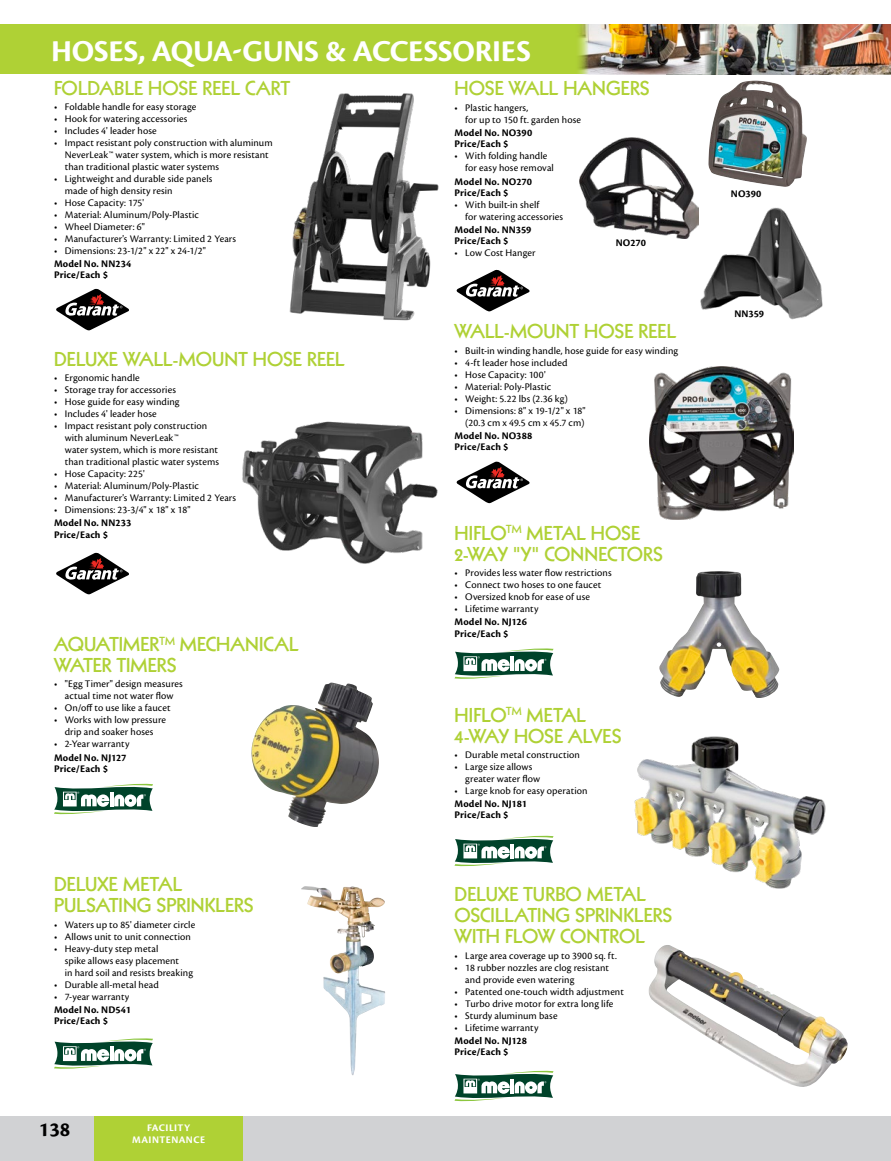
<style>
.page{position:relative;width:891px;height:1161px;background:#fff}
.page>*{position:absolute;margin:0;border:0;box-sizing:border-box;transform-origin:0 0}
.Page_Header{font:700 31.5px "Cronos Pro";letter-spacing:-.005em;color:#fff}
.t1{font:700 21px "Cronos Pro";color:#000}
.Sub_Header{font:800 19.5px/21px "Kabel LT Std";letter-spacing:.005em;color:#afd135}
.Bullets{font:10.5px/12px "Cronos Pro";letter-spacing:.01em;color:#000}
.Model{font:700 10.5px/11.2px "Cronos Pro";letter-spacing:.015em;color:#000}
.t2{font:700 10.5px/12px "Cronos Pro";letter-spacing:.04em;color:#fff;text-align:center}
</style>
<div class="page">
<div style="left:0;top:1116px;width:891px;height:45px;background:#d1d2d4"></div>
<div style="left:95px;top:1116px;width:148px;height:45px;background:#afd135"></div>
<div style="left:0;top:24px;width:891px;height:50px;background:#afd135"></div>
<img style="left:717px;top:24px;width:73px;height:50px">
<img style="left:790px;top:24px;width:101px;height:50px">
<img style="left:578px;top:24px;width:139px;height:50px">
<svg style="left:455px;top:836px;width:99px;height:30px"></svg>
<svg style="left:455px;top:1071px;width:99px;height:30px"></svg>
<svg style="left:455px;top:648px;width:99px;height:31px"></svg>
<img style="left:650px;top:367px;width:143px;height:153px">
<img style="left:634px;top:736px;width:192px;height:153px">
<img style="left:659px;top:572px;width:120px;height:126px">
<svg style="left:56px;top:288px;width:73px;height:43px"></svg>
<svg style="left:56px;top:552px;width:73px;height:43px"></svg>
<svg style="left:456px;top:269px;width:74px;height:43px"></svg>
<svg style="left:456px;top:461px;width:74px;height:43px"></svg>
<img style="left:289px;top:93px;width:150px;height:228px">
<img style="left:708px;top:81px;width:99px;height:106px">
<img style="left:580px;top:137px;width:118px;height:102px">
<img style="left:242px;top:421px;width:196px;height:143px">
<svg style="left:54px;top:784px;width:99px;height:30px"></svg>
<img style="left:251px;top:682px;width:128px;height:145px">
<img style="left:698px;top:207px;width:125px;height:113px">
<img style="left:649px;top:945px;width:199px;height:142px">
<img style="left:301px;top:886px;width:48px;height:70px">
<svg style="left:54px;top:1038px;width:99px;height:31px"></svg>
<p class="Page_Header" style="left:51px;top:33px;width:481px">HOSES, AQUA-GUNS &amp; ACCESSORIES</p>
<p class="Sub_Header" style="left:54px;top:77px;width:238px">FOLDABLE HOSE REEL CART</p>
<p class="Bullets" style="left:54px;top:101px;width:144px">• Foldable handle for easy storage</p>
<p class="Bullets" style="left:54px;top:113px;width:135px">• Hook for watering accessories</p>
<p class="Bullets" style="left:54px;top:125px;width:104px">• Includes 4' leader hose</p>
<p class="Bullets" style="left:65px;top:137px;width:209px;text-indent:-11px">• Impact resistant poly construction with aluminum<br>NeverLeak™ water system, which is more resistant than traditional plastic water systems</p>
<p class="Bullets" style="left:65px;top:173px;width:149px;text-indent:-11px">• Lightweight and durable side panels made of high density resin</p>
<p class="Bullets" style="left:54px;top:197px;width:92px">• Hose Capacity: 175'</p>
<p class="Bullets" style="left:54px;top:209px;width:146px">• Material: Aluminum/Poly-Plastic</p>
<p class="Bullets" style="left:54px;top:221px;width:92px">• Wheel Diameter: 6"</p>
<p class="Bullets" style="left:54px;top:233px;width:184px">• Manufacturer's Warranty: Limited 2 Years</p>
<p class="Bullets" style="left:54px;top:245px;width:153px">• Dimensions: 23-1/2" x 22" x 24-1/2"</p>
<p class="Model" style="left:54px;top:259px;width:79px">Model No. NN234<br>Price/Each $</p>
<p class="Sub_Header" style="left:54px;top:349px;width:292px">DELUXE WALL-MOUNT HOSE REEL</p>
<p class="Bullets" style="left:54px;top:372px;width:87px">• Ergonomic handle</p>
<p class="Bullets" style="left:54px;top:384px;width:124px">• Storage tray for accessories</p>
<p class="Bullets" style="left:54px;top:396px;width:127px">• Hose guide for easy winding</p>
<p class="Bullets" style="left:54px;top:408px;width:104px">• Includes 4' leader hose</p>
<p class="Bullets" style="left:65px;top:420px;width:156px;text-indent:-11px">• Impact resistant poly construction with aluminum NeverLeak™<br>water system, which is more resistant than traditional plastic water systems</p>
<p class="Bullets" style="left:54px;top:468px;width:92px">• Hose Capacity: 225'</p>
<p class="Bullets" style="left:54px;top:480px;width:146px">• Material: Aluminum/Poly-Plastic</p>
<p class="Bullets" style="left:54px;top:492px;width:184px">• Manufacturer's Warranty: Limited 2 Years</p>
<p class="Bullets" style="left:54px;top:504px;width:138px">• Dimensions: 23-3/4" x 18" x 18"</p>
<p class="Model" style="left:54px;top:518px;width:79px">Model No. NN233<br>Price/Each $</p>
<p class="Sub_Header" style="left:54px;top:634px;width:246px">AQUATIMER<sup>TM</sup> MECHANICAL<br>WATER TIMERS</p>
<p class="Bullets" style="left:54px;top:678px;width:130px;text-align:center">• "Egg Timer" design measures actual time not water flow</p>
<p class="Bullets" style="left:54px;top:702px;width:118px">• On/off to use like a faucet</p>
<p class="Bullets" style="left:54px;top:714px;width:114px;text-align:center">• Works with low pressure drip and soaker hoses</p>
<p class="Bullets" style="left:54px;top:738px;width:77px">• 2-Year warranty</p>
<p class="Model" style="left:54px;top:752px;width:74px">Model No. NJ127<br>Price/Each $</p>
<p class="Sub_Header" style="left:54px;top:874px;width:201px">DELUXE METAL<br>PULSATING SPRINKLERS</p>
<p class="Bullets" style="left:54px;top:918px;width:143px">• Waters up to 85' diameter circle</p>
<p class="Bullets" style="left:54px;top:930px;width:139px">• Allows unit to unit connection</p>
<p class="Bullets" style="left:65px;top:942px;width:130px;text-indent:-11px">• Heavy-duty step metal<br>spike allows easy placement<br>in hard soil and resists breaking</p>
<p class="Bullets" style="left:54px;top:978px;width:106px">• Durable all-metal head</p>
<p class="Bullets" style="left:54px;top:990px;width:77px">• 7-year warranty</p>
<p class="Model" style="left:54px;top:1004px;width:79px">Model No. ND541<br>Price/Each $</p>
<h2 class="t1" style="left:39px;top:1117px;width:33px">138</h2>
<p class="t2" style="left:132px;top:1122px;width:74px">FACILITY<br>MAINTENANCE</p>
<p class="Sub_Header" style="left:454px;top:78px;width:197px">HOSE WALL HANGERS</p>
<p class="Bullets" style="left:465px;top:101px;width:117px;text-indent:-11px">• Plastic hangers,<br>for up to 150 ft. garden hose</p>
<p class="Model" style="left:454px;top:127px;width:79px">Model No. NO390<br>Price/Each $</p>
<p class="Bullets" style="left:465px;top:150px;width:90px;text-indent:-11px">• With folding handle for easy hose removal</p>
<p class="Model" style="left:454px;top:176px;width:79px">Model No. NO270<br>Price/Each $</p>
<p class="Bullets" style="left:465px;top:199px;width:99px;text-indent:-11px">• With built-in shelf<br>for watering accessories</p>
<p class="Model" style="left:454px;top:225px;width:79px">Model No. NN359<br>Price/Each $</p>
<p class="Bullets" style="left:454px;top:247px;width:83px">• Low Cost Hanger</p>
<p class="Model" style="left:616px;top:237px;width:32px">NO270</p>
<p class="Sub_Header" style="left:454px;top:321px;width:223px">WALL-MOUNT HOSE REEL</p>
<p class="Bullets" style="left:454px;top:344px;width:225px">• Built-in winding handle, hose guide for easy winding</p>
<p class="Bullets" style="left:454px;top:356px;width:114px">• 4-ft leader hose included</p>
<p class="Bullets" style="left:454px;top:368px;width:93px">• Hose Capacity: 100'</p>
<p class="Bullets" style="left:454px;top:380px;width:98px">• Material: Poly-Plastic</p>
<p class="Bullets" style="left:454px;top:392px;width:115px">• Weight: 5.22 lbs (2.36 kg)</p>
<p class="Bullets" style="left:454px;top:404px;width:133px;text-align:right">• Dimensions: 8" x 19-1/2" x 18" (20.3 cm x 49.5 cm x 45.7 cm)</p>
<p class="Model" style="left:454px;top:430px;width:79px">Model No. NO388<br>Price/Each $</p>
<p class="Sub_Header" style="left:454px;top:522px;width:210px">HIFLO<sup>TM</sup> METAL HOSE<br>2-WAY "Y" CONNECTORS</p>
<p class="Bullets" style="left:454px;top:567px;width:159px">• Provides less water flow restrictions</p>
<p class="Bullets" style="left:454px;top:579px;width:148px">• Connect two hoses to one faucet</p>
<p class="Bullets" style="left:454px;top:591px;width:137px">• Oversized knob for ease of use</p>
<p class="Bullets" style="left:454px;top:603px;width:86px">• Lifetime warranty</p>
<p class="Model" style="left:454px;top:617px;width:74px">Model No. NJ126<br>Price/Each $</p>
<p class="Sub_Header" style="left:454px;top:704px;width:169px">HIFLO<sup>TM</sup> METAL<br>4-WAY HOSE ALVES</p>
<p class="Bullets" style="left:454px;top:749px;width:127px">• Durable metal construction</p>
<p class="Bullets" style="left:465px;top:761px;width:76px;text-indent:-11px">• Large size allows greater water flow</p>
<p class="Bullets" style="left:454px;top:785px;width:135px">• Large knob for easy operation</p>
<p class="Model" style="left:454px;top:798px;width:74px">Model No. NJ181<br>Price/Each $</p>
<p class="Sub_Header" style="left:454px;top:884px;width:219px">DELUXE TURBO METAL<br>OSCILLATING SPRINKLERS<br>WITH FLOW CONTROL</p>
<p class="Bullets" style="left:454px;top:949px;width:163px">• Large area coverage up to 3900 sq. ft.</p>
<p class="Bullets" style="left:465px;top:961px;width:145px;text-indent:-11px">• 18 rubber nozzles are clog resistant and provide even watering</p>
<p class="Bullets" style="left:454px;top:985px;width:171px">• Patented one-touch width adjustment</p>
<p class="Bullets" style="left:454px;top:997px;width:160px">• Turbo drive motor for extra long life</p>
<p class="Bullets" style="left:454px;top:1009px;width:105px">• Sturdy aluminum base</p>
<p class="Bullets" style="left:454px;top:1021px;width:86px">• Lifetime warranty</p>
<p class="Model" style="left:454px;top:1035px;width:74px">Model No. NJ128<br>Price/Each $</p>
<p class="Model" style="left:731px;top:189px;width:32px">NO390</p>
<p class="Model" style="left:734px;top:308px;width:31px">NN359</p>
</div>
